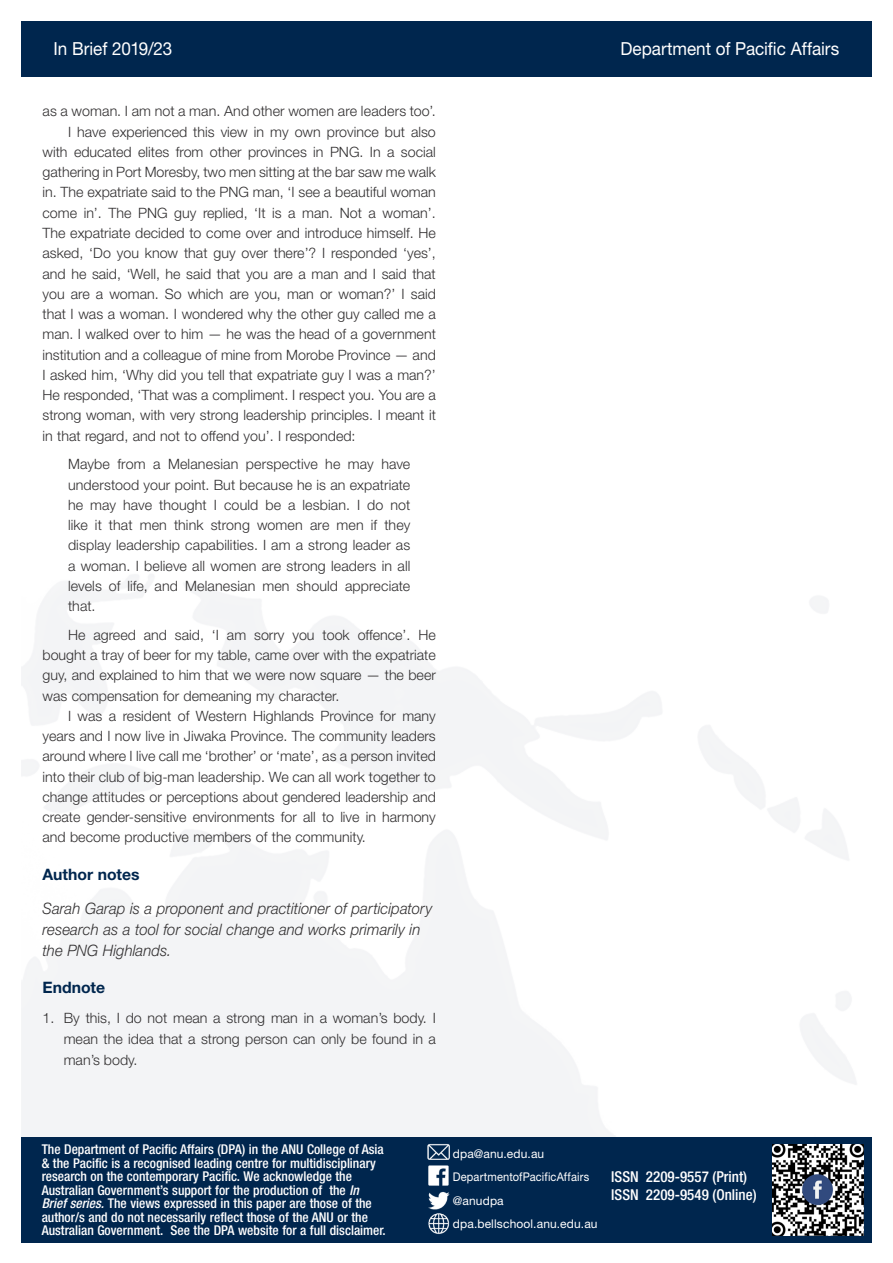
<style>
.page{position:relative;width:893px;height:1263px;background:#fff}
.page>*{position:absolute;margin:0;border:0;box-sizing:border-box;transform-origin:0 0}
.Heading{font:18px "Helvetica Neue LT Std";letter-spacing:-.005em;color:#fff;scale:.95 1}
.Author_notes{font:italic 300 15.75px/21px "Helvetica Neue LT Std";letter-spacing:.005em;color:#312f30;scale:.95 1}
.Heading_1{font:700 15.75px "Helvetica Neue LT Std";color:#00264e}
.t1{font:500 condensed 15px "Helvetica Neue LT Std";color:#fff}
.PARA_2{font:300 14.25px/20.2px "Helvetica Neue LT Std";color:#312f30;text-align:justify}
.Block_quote{font:300 14.25px/20.2px "Helvetica Neue LT Std";letter-spacing:.01em;color:#312f30;text-align:justify}
.PARA_1{font:300 14.25px "Helvetica Neue LT Std";letter-spacing:.01em;color:#312f30}
.t2{font:500 condensed 13.5px/13.5px "Helvetica Neue LT Std";color:#fff}
.PARA_2-2{font:12px "Helvetica Neue LT Std";letter-spacing:.015em;color:#fff}
.PARA_2-3{font:12px "Helvetica Neue LT Std";letter-spacing:.015em;color:#fff;scale:.92 1}
.s1{font-style:italic}
</style>
<div class="page">
<div style="left:21px;top:1137px;width:851px;height:105px;background:#00264e"></div>
<img style="left:772px;top:1144px;width:91px;height:91px">
<img style="left:427px;top:1144px;width:23px;height:90px">
<div style="left:21px;top:21px;width:851px;height:56px;background:#00264e"></div>
<p class="Heading" style="left:54px;top:38px;width:126px">In Brief 2019/23</p>
<p class="Heading" style="left:620px;top:38px;width:232px">Department of Pacific Affairs</p>
<p class="PARA_1" style="left:43px;top:103px;width:395px">as a woman. I am not a man. And other women are leaders too’.</p>
<p class="PARA_2" style="left:43px;top:121px;width:395px;text-indent:26px">I have experienced this view in my own province but also with educated elites from other provinces in PNG. In a social gathering in Port Moresby, two men sitting at the bar saw me walk in. The expatriate said to the PNG man, ‘I see a beautiful woman come in’. The PNG guy replied, ‘It is a man. Not a woman’.<br>The expatriate decided to come over and introduce himself. He asked, ‘Do you know that guy over there’? I responded ‘yes’, and he said, ‘Well, he said that you are a man and I said that you are a woman. So which are you, man or woman?’ I said that I was a woman. I wondered why the other guy called me a man. I walked over to him — he was the head of a government institution and a colleague of mine from Morobe Province — and I asked him, ‘Why did you tell that expatriate guy I was a man?’ He responded, ‘That was a compliment. I respect you. You are a strong woman, with very strong leadership principles. I meant it in that regard, and not to offend you’. I responded:</p>
<p class="Block_quote" style="left:68px;top:454px;width:344px">Maybe from a Melanesian perspective he may have understood your point. But because he is an expatriate he may have thought I could be a lesbian. I do not like it that men think strong women are men if they display leadership capabilities. I am a strong leader as a woman. I believe all women are strong leaders in all levels of life, and Melanesian men should appreciate that.</p>
<p class="PARA_2" style="left:43px;top:624px;width:395px;text-indent:26px">He agreed and said, ‘I am sorry you took offence’. He bought a tray of beer for my table, came over with the expatriate guy, and explained to him that we were now square — the beer was compensation for demeaning my character.</p>
<p class="PARA_2" style="left:43px;top:705px;width:395px;text-indent:26px">I was a resident of Western Highlands Province for many years and I now live in Jiwaka Province. The community leaders around where I live call me ‘brother’ or ‘mate’, as a person invited into their club of big-man leadership. We can all work together to change attitudes or perceptions about gendered leadership and create gender-sensitive environments for all to live in harmony and become productive members of the community.</p>
<p class="Heading_1" style="left:43px;top:864px;width:99px">Author notes</p>
<p class="Author_notes" style="left:43px;top:897px;width:412px">Sarah Garap is a proponent and practitioner of participatory research as a tool for social change and works primarily in the PNG Highlands.</p>
<p class="Heading_1" style="left:43px;top:978px;width:64px">Endnote</p>
<p class="PARA_2" style="left:64px;top:1007px;width:374px;line-height:21px;text-indent:-21px">1. By this, I do not mean a strong man in a woman’s body. I mean the idea that a strong person can only be found in a man’s body.</p>
<p class="t2" style="left:42px;top:1142px;width:346px">The Department of Pacific Affairs (DPA) in the ANU College of Asia &amp; the Pacific is a recognised leading centre for multidisciplinary research on the contemporary Pacific. We acknowledge the Australian Government’s support for the production of the <span class="s1">In Brief series.</span> The views expressed in this paper are those of the author/s and do not necessarily reflect those of the ANU or the Australian Government. See the DPA website for a full disclaimer.</p>
<p class="PARA_2-2" style="left:453px;top:1147px;width:93px">dpa@anu.edu.au</p>
<p class="PARA_2-3" style="left:453px;top:1170px;width:150px">DepartmentofPacificAffairs</p>
<p class="PARA_2-2" style="left:453px;top:1193px;width:52px">@anudpa</p>
<p class="PARA_2-2" style="left:453px;top:1216px;width:146px">dpa.bellschool.anu.edu.au</p>
<p class="t1" style="left:611px;top:1168px;width:137px">ISSN 2209-9557 (Print)</p>
<p class="t1" style="left:611px;top:1186px;width:147px">ISSN 2209-9549 (Online)</p>
</div>
